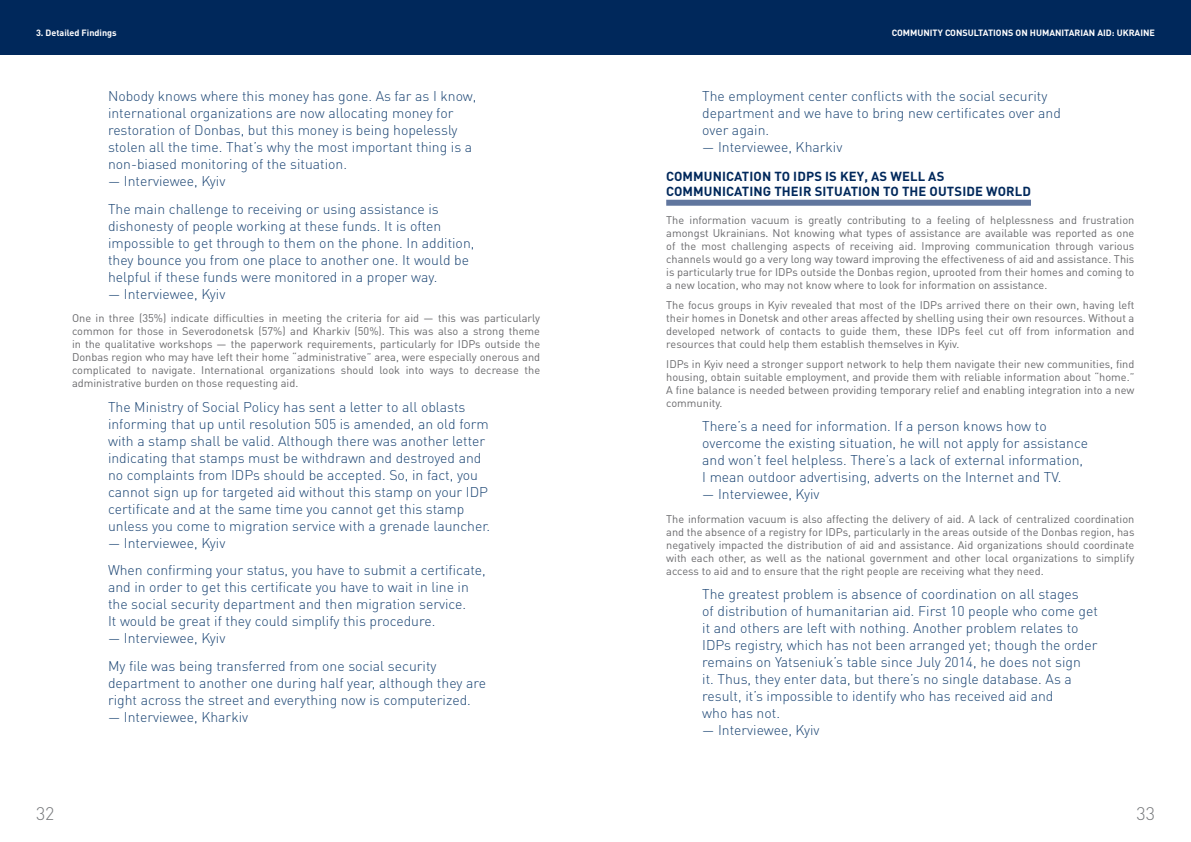
<style>
.page{position:relative;width:1191px;height:842px;background:#fff}
.page>*{position:absolute;margin:0;border:0;box-sizing:border-box;transform-origin:0 0}
.t1{font:300 18px "DIN Pro";color:#76787b}
.QUOTE_LIGHT_SA_15{font:300 14px/17px "DIN Pro";color:#1a4473}
.QUOTE_LIGHT_SA__2{font:300 14px/17px "DIN Pro";color:#1a4473}
.SEC_3_NEW_COUNTRY_H{font:700 13px/15px "DIN Pro";letter-spacing:.01em;color:#00285b}
.TEXT_11_13_SA__1{font:11px/13px "DIN Pro";color:#69696c;text-align:justify}
.t2{font:700 10px "DIN Pro";color:#fff}
.t3{font:700 9px "DIN Pro";color:#fff}
</style>
<div class="page">
<div style="left:595px;top:0;width:596px;height:54px;background:#00285b"></div>
<div style="left:0;top:0;width:595px;height:54px;background:#00285b"></div>
<div style="left:666px;top:200px;width:365px;height:6px;background:#60769e"></div>
<p class="t2" style="left:36px;top:26px;width:90px">Name of Document</p>
<p class="t3" style="left:36px;top:27px;width:82px">3. Detailed Findings</p>
<p class="t3" style="left:891px;top:27px;width:265px">COMMUNITY CONSULTATIONS ON HUMANITARIAN AID: UKRAINE</p>
<p class="QUOTE_LIGHT_SA_15" style="left:108px;top:87px;width:370px">Nobody knows where this money has gone. As far as I know, international organizations are now allocating money for restoration of Donbas, but this money is being hopelessly stolen all the time. That’s why the most important thing is a non-biased monitoring of the situation.</p>
<p class="QUOTE_LIGHT_SA_15" style="left:108px;top:172px;width:119px">— Interviewee, Kyiv</p>
<p class="QUOTE_LIGHT_SA_15" style="left:108px;top:199px;width:368px">The main challenge to receiving or using assistance is dishonesty of people working at these funds. It is often impossible to get through to them on the phone. In addition, they bounce you from one place to another one. It would be helpful if these funds were monitored in a proper way.</p>
<p class="QUOTE_LIGHT_SA_15" style="left:108px;top:284px;width:119px">— Interviewee, Kyiv</p>
<p class="TEXT_11_13_SA__1" style="left:72px;top:311px;width:470px">One in three (35%) indicate difficulties in meeting the criteria for aid — this was particularly common for those in Severodonetsk (57%) and Kharkiv (50%). This was also a strong theme in the qualitative workshops — the paperwork requirements, particularly for IDPs outside the Donbas region who may have left their home “administrative” area, were especially onerous and complicated to navigate. International organizations should look into ways to decrease the administrative burden on those requesting aid.</p>
<p class="QUOTE_LIGHT_SA_15" style="left:108px;top:397px;width:383px">The Ministry of Social Policy has sent a letter to all oblasts informing that up until resolution 505 is amended, an old form with a stamp shall be valid. Although there was another letter indicating that stamps must be withdrawn and destroyed and no complaints from IDPs should be accepted. So, in fact, you cannot sign up for targeted aid without this stamp on your IDP certificate and at the same time you cannot get this stamp unless you come to migration service with a grenade launcher.</p>
<p class="QUOTE_LIGHT_SA_15" style="left:108px;top:533px;width:119px">— Interviewee, Kyiv</p>
<p class="QUOTE_LIGHT_SA_15" style="left:108px;top:561px;width:379px">When confirming your status, you have to submit a certificate, and in order to get this certificate you have to wait in line in the social security department and then migration service.<br>It would be great if they could simplify this procedure.</p>
<p class="QUOTE_LIGHT_SA_15" style="left:108px;top:629px;width:119px">— Interviewee, Kyiv</p>
<p class="QUOTE_LIGHT_SA_15" style="left:108px;top:657px;width:379px">My file was being transferred from one social security department to another one during half year, although they are right across the street and everything now is computerized.</p>
<p class="QUOTE_LIGHT_SA_15" style="left:108px;top:708px;width:142px">— Interviewee, Kharkiv</p>
<p class="QUOTE_LIGHT_SA__2" style="left:702px;top:87px;width:360px">The employment center conflicts with the social security department and we have to bring new certificates over and over again.</p>
<p class="QUOTE_LIGHT_SA__2" style="left:702px;top:138px;width:142px">— Interviewee, Kharkiv</p>
<p class="SEC_3_NEW_COUNTRY_H" style="left:666px;top:168px;width:366px">COMMUNICATION TO IDPS IS KEY, AS WELL AS<br>COMMUNICATING THEIR SITUATION TO THE OUTSIDE WORLD</p>
<p class="TEXT_11_13_SA__1" style="left:666px;top:213px;width:470px">The information vacuum is greatly contributing to a feeling of helplessness and frustration amongst Ukrainians. Not knowing what types of assistance are available was reported as one of the most challenging aspects of receiving aid. Improving communication through various channels would go a very long way toward improving the effectiveness of aid and assistance. This is particularly true for IDPs outside the Donbas region, uprooted from their homes and coming to a new location, who may not know where to look for information on assistance.</p>
<p class="TEXT_11_13_SA__1" style="left:666px;top:298px;width:470px">The focus groups in Kyiv revealed that most of the IDPs arrived there on their own, having left their homes in Donetsk and other areas affected by shelling using their own resources. Without a developed network of contacts to guide them, these IDPs feel cut off from information and resources that could help them establish themselves in Kyiv.</p>
<p class="TEXT_11_13_SA__1" style="left:666px;top:357px;width:470px">IDPs in Kyiv need a stronger support network to help them navigate their new communities, find housing, obtain suitable employment, and provide them with reliable information about “home.” A fine balance is needed between providing temporary relief and enabling integration into a new community.</p>
<p class="QUOTE_LIGHT_SA_15" style="left:702px;top:417px;width:387px">There’s a need for information. If a person knows how to overcome the existing situation, he will not apply for assistance and won’t feel helpless. There’s a lack of external information, I mean outdoor advertising, adverts on the Internet and TV.</p>
<p class="QUOTE_LIGHT_SA_15" style="left:702px;top:485px;width:119px">— Interviewee, Kyiv</p>
<p class="TEXT_11_13_SA__1" style="left:666px;top:512px;width:470px">The information vacuum is also affecting the delivery of aid. A lack of centralized coordination and the absence of a registry for IDPs, particularly in the areas outside of the Donbas region, has negatively impacted the distribution of aid and assistance. Aid organizations should coordinate with each other, as well as the national government and other local organizations to simplify access to aid and to ensure that the right people are receiving what they need.</p>
<p class="QUOTE_LIGHT_SA_15" style="left:702px;top:585px;width:397px">The greatest problem is absence of coordination on all stages<br>of distribution of humanitarian aid. First 10 people who come get it and others are left with nothing. Another problem relates to IDPs registry, which has not been arranged yet; though the order remains on Yatseniuk’s table since July 2014, he does not sign<br>it. Thus, they enter data, but there’s no single database. As a result, it’s impossible to identify who has received aid and<br>who has not.</p>
<p class="QUOTE_LIGHT_SA_15" style="left:702px;top:721px;width:119px">— Interviewee, Kyiv</p>
<p class="t1" style="left:36px;top:801px;width:20px">32</p>
<p class="t1" style="left:1136px;top:801px;width:20px">33</p>
</div>
